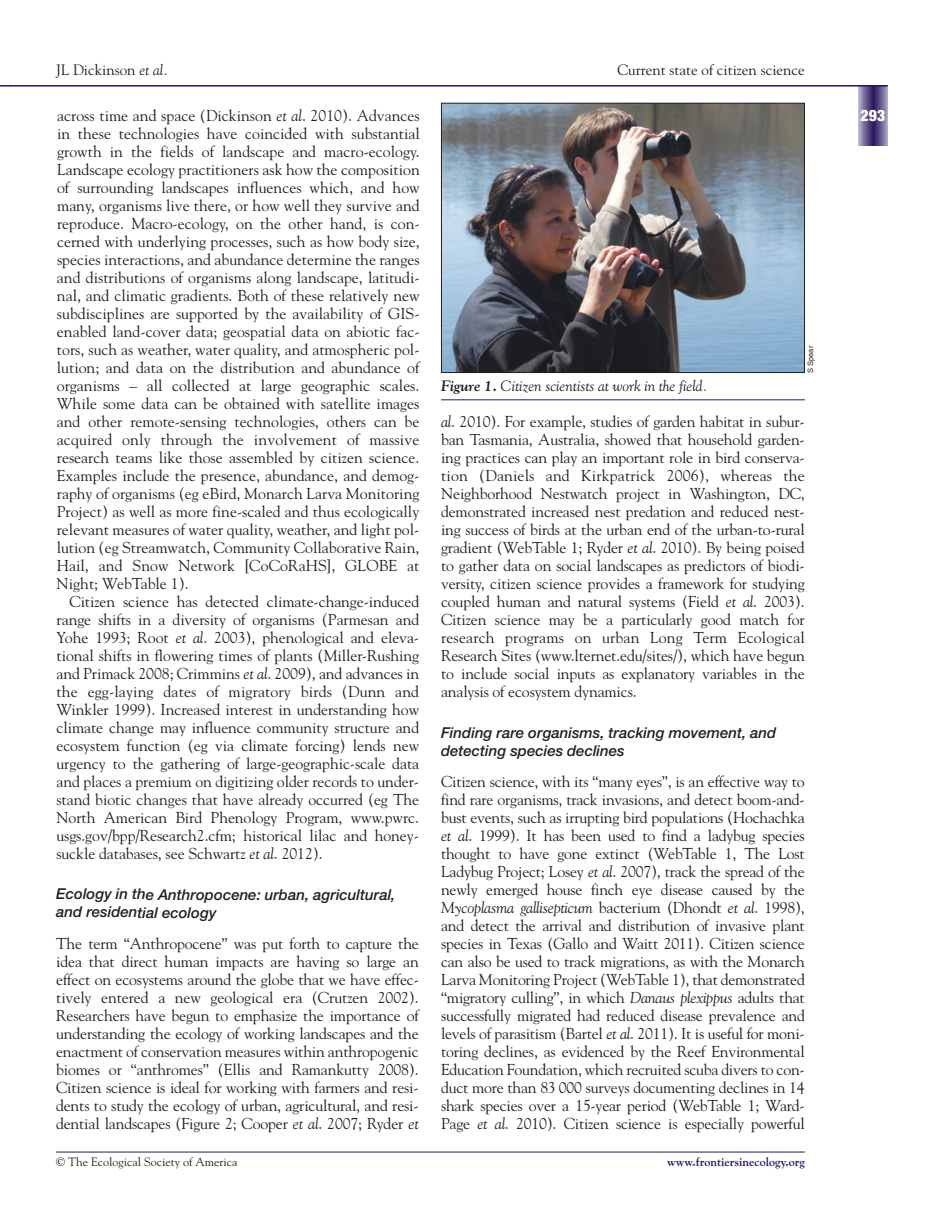
<style>
.page{position:relative;width:946px;height:1218px;background:#fff}
.page>*{position:absolute;margin:0;border:0;box-sizing:border-box;transform-origin:0 0}
.t1{font:15.75px/18px "Goudy";letter-spacing:-.01em;color:#231f20;text-align:justify}
.t2{font:900 condensed 15.75px "Helvetica Neue";color:#fff}
.t3{font:italic 500 15px/17.9px "Helvetica Neue";color:#231f20}
.t4{font:15px "Goudy";color:#231f20}
.t5{font:italic 15px "Goudy";color:#231f20}
.t6{font:12px "Goudy";color:#231f20}
.t7{font:700 12px "Goudy";color:#29135d}
.t8{font:7.5px "Helvetica";color:#231f20}
.s1{font-style:italic}
.s2{font-weight:700}
</style>
<div class="page">
<svg style="left:0;top:85px;width:14px;height:2px"></svg>
<svg style="left:858px;top:87px;width:29px;height:58px;background:#695e90"></svg>
<hr style="left:14px;top:85px;width:873px;height:2px;background:#29135d">
<hr style="left:56px;top:1151px;width:748px;height:1px;background:#29135d">
<img style="left:443px;top:105px;width:359px;height:266px">
<div style="left:441px;top:103px;width:363px;height:270px;border:1px solid #231f20"></div>
<hr style="left:441px;top:399px;width:363px;height:1px;background:#29135d">
<p class="t4" style="left:56px;top:64px;width:114px">JL Dickinson <span class="s1">et al.</span></p>
<p class="t4" style="left:617px;top:64px;width:189px">Current state of citizen science</p>
<p class="t1" style="left:57px;top:108px;width:364px">across time and space (Dickinson <span class="s1">et al</span>. 2010). Advances in these technologies have coincided with substantial growth in the fields of landscape and macro-ecology.<br>Landscape ecology practitioners ask how the composition of surrounding landscapes influences which, and how many, organisms live there, or how well they survive and reproduce. Macro-ecology, on the other hand, is con&shy;cerned with underlying processes, such as how body size, species interactions, and abundance determine the ranges and distributions of organisms along landscape, latitudi&shy;nal, and climatic gradients. Both of these relatively new subdisciplines are supported by the availability of GIS&shy;enabled land-cover data; geospatial data on abiotic fac&shy;tors, such as weather, water quality, and atmospheric pol&shy;lution; and data on the distribution and abundance of organisms – all collected at large geographic scales.<br>While some data can be obtained with satellite images and other remote-sensing technologies, others can be acquired only through the involvement of massive research teams like those assembled by citizen science.<br>Examples include the presence, abundance, and demog&shy;raphy of organisms (eg eBird, Monarch Larva Monitoring Project) as well as more fine-scaled and thus ecologically relevant measures of water quality, weather, and light pol&shy;lution (eg Streamwatch, Community Collaborative Rain, Hail, and Snow Network [CoCoRaHS], GLOBE at Night; WebTable 1).</p>
<p class="t1" style="left:56px;top:594px;width:364px;text-indent:13px">Citizen science has detected climate-change-induced range shifts in a diversity of organisms (Parmesan and Yohe 1993; Root <span class="s1">et al</span>. 2003), phenological and eleva&shy;tional shifts in flowering times of plants (Miller-Rushing and Primack 2008; Crimmins <span class="s1">et al</span>. 2009), and advances in the egg-laying dates of migratory birds (Dunn and Winkler 1999). Increased interest in understanding how climate change may influence community structure and ecosystem function (eg via climate forcing) lends new urgency to the gathering of large-geographic-scale data and places a premium on digitizing older records to under&shy;stand biotic changes that have already occurred (eg The North American Bird Phenology Program, www.pwrc. usgs.gov/bpp/Research2.cfm; historical lilac and honey&shy;suckle databases, see Schwartz <span class="s1">et al</span>. 2012).</p>
<p class="t3" style="left:56px;top:886px;width:340px">Ecology in the Anthropocene: urban, agricultural, and residential ecology</p>
<p class="t1" style="left:56px;top:936px;width:364px">The term “Anthropocene” was put forth to capture the idea that direct human impacts are having so large an effect on ecosystems around the globe that we have effec&shy;tively entered a new geological era (Crutzen 2002).<br>Researchers have begun to emphasize the importance of understanding the ecology of working landscapes and the enactment of conservation measures within anthropogenic biomes or “anthromes” (Ellis and Ramankutty 2008).<br>Citizen science is ideal for working with farmers and resi&shy;dents to study the ecology of urban, agricultural, and resi&shy;dential landscapes (Figure 2; Cooper <span class="s1">et al</span>. 2007; Ryder <span class="s1">et</span></p>
<p class="t5" style="left:441px;top:380px;width:268px"><span class="s2">Figure 1.</span> Citizen scientists at work in the field.</p>
<p class="t8" style="left:807px;top:373px;width:28px;rotate:-90deg">S Spear</p>
<p class="t1" style="left:441px;top:414px;width:365px"><span class="s1">al</span>. 2010). For example, studies of garden habitat in subur&shy;ban Tasmania, Australia, showed that household garden&shy;ing practices can play an important role in bird conserva&shy;tion (Daniels and Kirkpatrick 2006), whereas the Neighborhood Nestwatch project in Washington, DC, demonstrated increased nest predation and reduced nest&shy;ing success of birds at the urban end of the urban-to-rural gradient (WebTable 1; Ryder <span class="s1">et al</span>. 2010). By being poised to gather data on social landscapes as predictors of biodi&shy;versity, citizen science provides a framework for studying coupled human and natural systems (Field <span class="s1">et al</span>. 2003).<br>Citizen science may be a particularly good match for research programs on urban Long Term Ecological Research Sites (www.lternet.edu/sites/), which have begun to include social inputs as explanatory variables in the analysis of ecosystem dynamics.</p>
<p class="t3" style="left:441px;top:724px;width:337px">Finding rare organisms, tracking movement, and detecting species declines</p>
<p class="t1" style="left:441px;top:774px;width:365px">Citizen science, with its “many eyes”, is an effective way to find rare organisms, track invasions, and detect boom-and&shy;bust events, such as irrupting bird populations (Hochachka <span class="s1">et al</span>. 1999). It has been used to find a ladybug species thought to have gone extinct (WebTable 1, The Lost Ladybug Project; Losey <span class="s1">et al</span>. 2007), track the spread of the newly emerged house finch eye disease caused by the <span class="s1">Mycoplasma gallisepticum</span> bacterium (Dhondt <span class="s1">et al</span>. 1998), and detect the arrival and distribution of invasive plant species in Texas (Gallo and Waitt 2011). Citizen science can also be used to track migrations, as with the Monarch Larva Monitoring Project (WebTable 1), that demonstrated “migratory culling”, in which <span class="s1">Danaus plexippus</span> adults that successfully migrated had reduced disease prevalence and levels of parasitism (Bartel <span class="s1">et al</span>. 2011). It is useful for moni&shy;toring declines, as evidenced by the Reef Environmental Education Foundation, which recruited scuba divers to con&shy;duct more than 83 000 surveys documenting declines in 14 shark species over a 15-year period (WebTable 1; Ward-Page <span class="s1">et al</span>. 2010). Citizen science is especially powerful</p>
<p class="t6" style="left:56px;top:1157px;width:183px">© The Ecological Society of America</p>
<p class="t7" style="left:667px;top:1157px;width:139px">www.frontiersinecology.org</p>
<p class="t2" style="left:860px;top:110px;width:26px">293</p>
</div>
